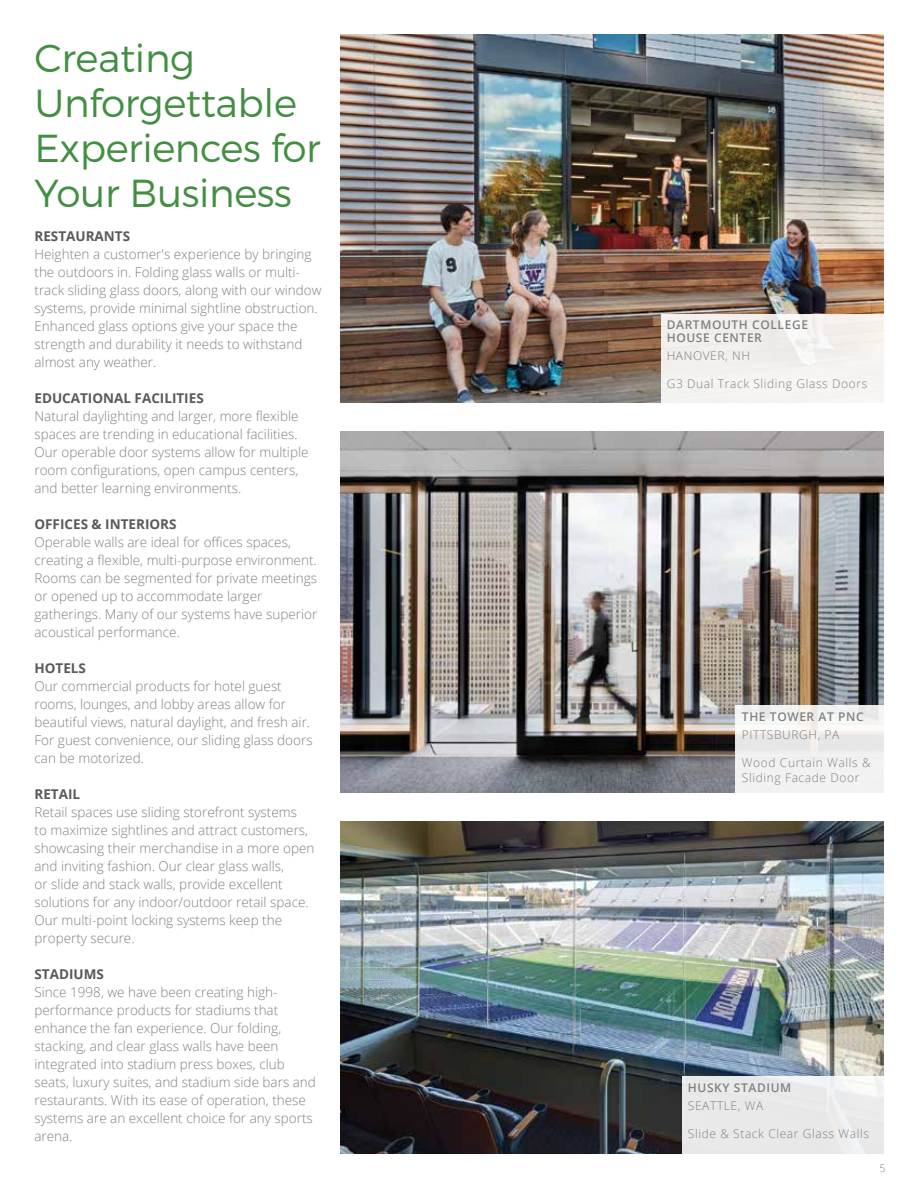
<style>
.page{position:relative;width:918px;height:1188px;background:#fff}
.page>*{position:absolute;margin:0;border:0;box-sizing:border-box;transform-origin:0 0}
.t1{font:300 39px/45px "Montserrat";letter-spacing:-.01em;color:#438e42}
.t2{font:300 13.5px/18px "Open Sans";color:#7f8080}
.t3{font:700 13.5px "Open Sans";color:#58595b}
.t4{font:300 12px/15px "Open Sans";letter-spacing:.05em;color:#7f8080}
.t5{font:600 12px/13.5px "Open Sans";letter-spacing:.05em;color:#7f8080}
.t6{font:300 10.5px "Open Sans";color:#7f8080}
</style>
<div class="page">
<img style="left:340px;top:431px;width:543px;height:362px">
<img style="left:340px;top:821px;width:543px;height:332px">
<img style="left:340px;top:34px;width:543px;height:369px">
<div style="left:735px;top:706px;width:149px;height:87px;background:#f1f1f2"></div>
<div style="left:662px;top:314px;width:222px;height:89px;background:#f4f1ef"></div>
<div style="left:682px;top:1076px;width:203px;height:79px;background:linear-gradient(to right,#e8e7e7,#ededee)"></div>
<h1 class="t1" style="left:34px;top:35px;width:288px">Creating<br>Unforgettable<br>Experiences for<br>Your Business</h1>
<p class="t3" style="left:34px;top:227px;width:97px">RESTAURANTS</p>
<p class="t2" style="left:34px;top:245px;width:289px">Heighten a customer's experience by bringing the outdoors in. Folding glass walls or multi&shy;track sliding glass doors, along with our window systems, provide minimal sightline obstruction.<br>Enhanced glass options give your space the strength and durability it needs to withstand almost any weather.</p>
<p class="t3" style="left:34px;top:389px;width:171px">EDUCATIONAL FACILITIES</p>
<p class="t2" style="left:34px;top:407px;width:276px">Natural daylighting and larger, more flexible spaces are trending in educational facilities.<br>Our operable door systems allow for multiple room configurations, open campus centers, and better learning environments.</p>
<p class="t3" style="left:34px;top:515px;width:144px">OFFICES &amp; INTERIORS</p>
<p class="t2" style="left:34px;top:533px;width:284px">Operable walls are ideal for offices spaces, creating a flexible, multi-purpose environment.<br>Rooms can be segmented for private meetings or opened up to accommodate larger gatherings. Many of our systems have superior acoustical performance.</p>
<p class="t3" style="left:34px;top:659px;width:53px">HOTELS</p>
<p class="t2" style="left:34px;top:677px;width:280px">Our commercial products for hotel guest rooms, lounges, and lobby areas allow for beautiful views, natural daylight, and fresh air.<br>For guest convenience, our sliding glass doors can be motorized.</p>
<p class="t3" style="left:34px;top:785px;width:47px">RETAIL</p>
<p class="t2" style="left:34px;top:803px;width:281px">Retail spaces use sliding storefront systems<br>to maximize sightlines and attract customers, showcasing their merchandise in a more open and inviting fashion. Our clear glass walls,<br>or slide and stack walls, provide excellent solutions for any indoor/outdoor retail space.<br>Our multi-point locking systems keep the property secure.</p>
<p class="t3" style="left:34px;top:965px;width:71px">STADIUMS</p>
<p class="t2" style="left:34px;top:983px;width:283px">Since 1998, we have been creating high&shy;performance products for stadiums that enhance the fan experience. Our folding, stacking, and clear glass walls have been integrated into stadium press boxes, club seats, luxury suites, and stadium side bars and restaurants. With its ease of operation, these systems are an excellent choice for any sports arena.</p>
<p class="t5" style="left:667px;top:318px;width:143px">DARTMOUTH COLLEGE<br>HOUSE CENTER</p>
<p class="t4" style="left:667px;top:348px;width:85px">HANOVER, NH</p>
<p class="t4" style="left:667px;top:376px;width:202px">G3 Dual Track Sliding Glass Doors</p>
<p class="t5" style="left:742px;top:710px;width:123px">THE TOWER AT PNC</p>
<p class="t4" style="left:742px;top:727px;width:99px">PITTSBURGH, PA</p>
<p class="t4" style="left:742px;top:755px;width:130px">Wood Curtain Walls &amp;<br>Sliding Facade Door</p>
<p class="t5" style="left:688px;top:1081px;width:105px">HUSKY STADIUM</p>
<p class="t4" style="left:688px;top:1098px;width:77px">SEATTLE, WA</p>
<p class="t4" style="left:688px;top:1126px;width:183px">Slide &amp; Stack Clear Glass Walls</p>
<p class="t6" style="left:879px;top:1161px;width:7px">5</p>
</div>
